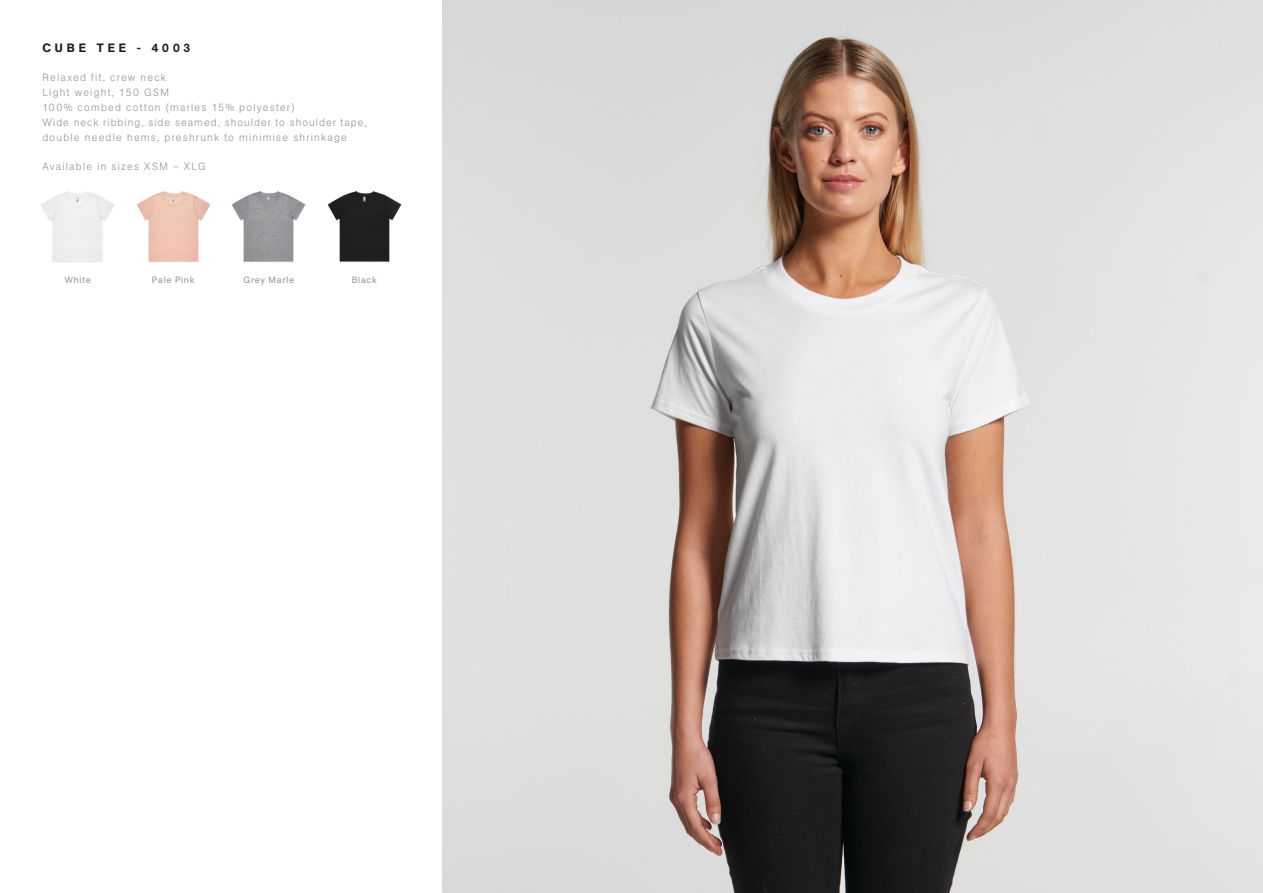
<style>
.page{position:relative;width:1263px;height:893px;background:#fff}
.page>*{position:absolute;margin:0;border:0;box-sizing:border-box;transform-origin:0 0}
.t1{font:500 12px "AG Book Pro";letter-spacing:.33em;color:#231f20}
.t2{font:300 10.5px/15px "AG Book Pro";letter-spacing:.115em;color:#949699}
.COLOUR_NAME{font:9px "AG Book Pro";letter-spacing:.075em;color:#949699}
</style>
<div class="page">
<img style="left:41px;top:191px;width:361px;height:71px">
<img style="left:442px;top:0;width:821px;height:893px">
<p class="t1" style="left:42px;top:40px;width:149px">CUBE TEE - 4003</p>
<p class="t2" style="left:42px;top:69px;width:326px">Relaxed fit, crew neck<br>Light weight, 150 GSM<br>100% combed cotton (marles 15% polyester)<br>Wide neck ribbing, side seamed, shoulder to shoulder tape, double needle hems, preshrunk to minimise shrinkage</p>
<p class="t2" style="left:42px;top:158px;width:165px">Available in sizes XSM – XLG</p>
<p class="COLOUR_NAME" style="left:64px;top:274px;width:28px">White</p>
<p class="COLOUR_NAME" style="left:152px;top:274px;width:44px">Pale Pink</p>
<p class="COLOUR_NAME" style="left:243px;top:274px;width:52px">Grey Marle</p>
<p class="COLOUR_NAME" style="left:352px;top:274px;width:27px">Black</p>
</div>
